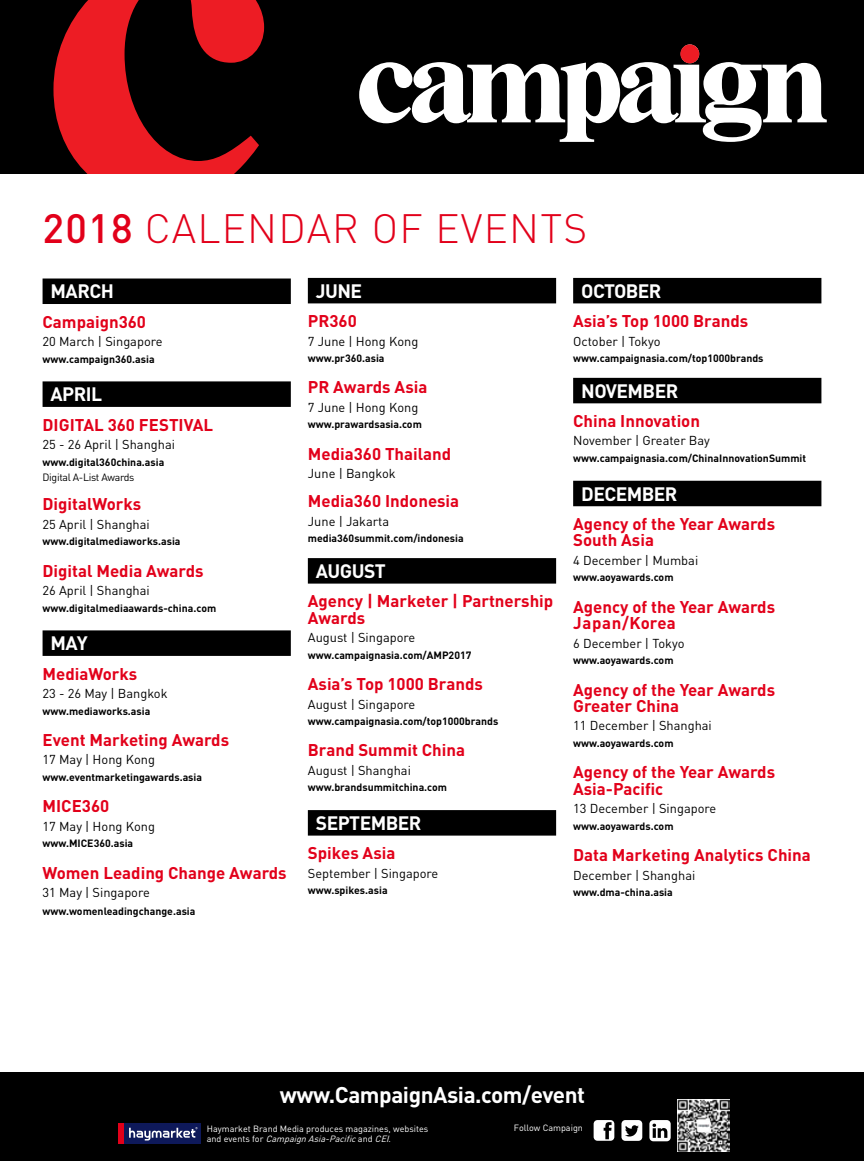
<style>
.page{position:relative;width:864px;height:1161px;background:#fff}
.page>*{position:absolute;margin:0;border:0;box-sizing:border-box;transform-origin:0 0}
.t1{font:300 40.5px "DIN";letter-spacing:.03em;color:#e2001a}
.t2{font:700 22.5px "DIN";letter-spacing:-.02em;color:#fff}
.t3{font:700 19.2px "DIN";letter-spacing:-.03em;color:#fff}
.t4{font:700 16.8px/16.5px "DIN";color:#e2001a}
.t5{font:12.75px "DIN";color:#000}
.t6{font:700 10.5px "DIN";color:#000}
.t7{font:10.5px "DIN";letter-spacing:-.03em;color:#000}
.t8{font:9px/10.4px "DIN";color:#fff}
.s1{font-weight:500}
.s2{font-style:italic}
</style>
<div class="page">
<div style="left:0;top:1072px;width:863px;height:89px;background:#000"></div>
<div style="left:123px;top:1123px;width:78px;height:20px;background:#0e195a"></div>
<div style="left:119px;top:1123px;width:5px;height:20px;background:#e2001a"></div>
<svg style="left:129px;top:1127px;width:68px;height:13px"></svg>
<img style="left:677px;top:1100px;width:52px;height:51px">
<svg style="left:621px;top:1120px;width:21px;height:21px"></svg>
<svg style="left:593px;top:1120px;width:21px;height:21px"></svg>
<svg style="left:649px;top:1120px;width:21px;height:21px"></svg>
<div style="left:43px;top:278px;width:248px;height:26px;background:#000"></div>
<div style="left:43px;top:381px;width:248px;height:26px;background:#000"></div>
<div style="left:43px;top:630px;width:248px;height:26px;background:#000"></div>
<div style="left:308px;top:278px;width:248px;height:25px;background:#000"></div>
<div style="left:308px;top:558px;width:248px;height:26px;background:#000"></div>
<div style="left:308px;top:810px;width:248px;height:25px;background:#000"></div>
<div style="left:573px;top:278px;width:248px;height:25px;background:#000"></div>
<div style="left:573px;top:378px;width:248px;height:25px;background:#000"></div>
<div style="left:573px;top:481px;width:248px;height:25px;background:#000"></div>
<div style="left:0;top:0;width:863px;height:174px;background:#000"></div>
<svg style="left:53px;top:0;width:211px;height:174px"></svg>
<svg style="left:359px;top:49px;width:467px;height:93px"></svg>
<div style="left:680px;top:44px;width:19px;height:19px;background:#ed1c24;border-radius:50%"></div>
<h1 class="t1" style="left:43px;top:203px;width:546px"><span class="s1">2018</span> CALENDAR OF EVENTS</h1>
<h3 class="t3" style="left:51px;top:279px;width:65px">MARCH</h3>
<h3 class="t4" style="left:43px;top:313px;width:105px">Campaign360</h3>
<p class="t5" style="left:43px;top:334px;width:121px">20 March | Singapore</p>
<p class="t6" style="left:43px;top:352px;width:113px">www.campaign360.asia</p>
<h3 class="t3" style="left:51px;top:382px;width:53px">APRIL</h3>
<h3 class="t4" style="left:43px;top:416px;width:172px">DIGITAL 360 FESTIVAL</h3>
<p class="t5" style="left:43px;top:436px;width:134px">25 - 26 April | Shanghai</p>
<p class="t6" style="left:43px;top:455px;width:123px">www.digital360china.asia</p>
<p class="t7" style="left:43px;top:471px;width:93px">Digital A-List Awards</p>
<h3 class="t4" style="left:43px;top:495px;width:100px">DigitalWorks</h3>
<p class="t5" style="left:43px;top:516px;width:109px">25 April | Shanghai</p>
<p class="t6" style="left:43px;top:535px;width:139px">www.digitalmediaworks.asia</p>
<h3 class="t4" style="left:43px;top:562px;width:162px">Digital Media Awards</h3>
<p class="t5" style="left:43px;top:582px;width:109px">26 April | Shanghai</p>
<p class="t6" style="left:43px;top:601px;width:175px">www.digitalmediaawards-china.com</p>
<h3 class="t3" style="left:51px;top:631px;width:38px">MAY</h3>
<h3 class="t4" style="left:43px;top:664px;width:96px">MediaWorks</h3>
<p class="t5" style="left:43px;top:685px;width:126px">23 - 26 May | Bangkok</p>
<p class="t6" style="left:43px;top:704px;width:109px">www.mediaworks.asia</p>
<h3 class="t4" style="left:43px;top:731px;width:188px">Event Marketing Awards</h3>
<p class="t5" style="left:43px;top:752px;width:114px">17 May | Hong Kong</p>
<p class="t6" style="left:43px;top:770px;width:161px">www.eventmarketingawards.asia</p>
<h3 class="t4" style="left:43px;top:797px;width:68px">MICE360</h3>
<p class="t5" style="left:43px;top:818px;width:114px">17 May | Hong Kong</p>
<p class="t6" style="left:43px;top:836px;width:92px">www.MICE360.asia</p>
<h3 class="t4" style="left:43px;top:863px;width:245px">Women Leading Change Awards</h3>
<p class="t5" style="left:43px;top:884px;width:109px">31 May | Singapore</p>
<p class="t6" style="left:43px;top:904px;width:154px">www.womenleadingchange.asia</p>
<h3 class="t3" style="left:316px;top:278px;width:48px">JUNE</h3>
<h3 class="t4" style="left:308px;top:312px;width:50px">PR360</h3>
<p class="t5" style="left:308px;top:333px;width:112px">7 June | Hong Kong</p>
<p class="t6" style="left:308px;top:351px;width:78px">www.pr360.asia</p>
<h3 class="t4" style="left:308px;top:378px;width:121px">PR Awards Asia</h3>
<p class="t5" style="left:308px;top:399px;width:112px">7 June | Hong Kong</p>
<p class="t6" style="left:308px;top:418px;width:115px">www.prawardsasia.com</p>
<h3 class="t4" style="left:308px;top:445px;width:145px">Media360 Thailand</h3>
<p class="t5" style="left:308px;top:466px;width:89px">June | Bangkok</p>
<h3 class="t4" style="left:308px;top:492px;width:153px">Media360 Indonesia</h3>
<p class="t5" style="left:308px;top:513px;width:83px">June | Jakarta</p>
<p class="t6" style="left:308px;top:532px;width:157px">media360summit.com/indonesia</p>
<h3 class="t3" style="left:316px;top:558px;width:71px">AUGUST</h3>
<h3 class="t4" style="left:308px;top:592px;width:247px">Agency | Marketer | Partnership<br>Awards</h3>
<p class="t5" style="left:308px;top:630px;width:109px">August | Singapore</p>
<p class="t6" style="left:308px;top:648px;width:165px">www.campaignasia.com/AMP2017</p>
<h3 class="t4" style="left:308px;top:675px;width:176px">Asia’s Top 1000 Brands</h3>
<p class="t5" style="left:308px;top:696px;width:109px">August | Singapore</p>
<p class="t6" style="left:308px;top:714px;width:192px">www.campaignasia.com/top1000brands</p>
<h3 class="t4" style="left:308px;top:741px;width:159px">Brand Summit China</h3>
<p class="t5" style="left:308px;top:762px;width:105px">August | Shanghai</p>
<p class="t6" style="left:308px;top:781px;width:141px">www.brandsummitchina.com</p>
<h3 class="t3" style="left:316px;top:810px;width:107px">SEPTEMBER</h3>
<h3 class="t4" style="left:308px;top:844px;width:89px">Spikes Asia</h3>
<p class="t5" style="left:308px;top:865px;width:132px">September | Singapore</p>
<p class="t6" style="left:308px;top:883px;width:81px">www.spikes.asia</p>
<h3 class="t3" style="left:581px;top:278px;width:82px">OCTOBER</h3>
<h3 class="t4" style="left:573px;top:312px;width:176px">Asia’s Top 1000 Brands</h3>
<p class="t5" style="left:573px;top:333px;width:89px">October | Tokyo</p>
<p class="t6" style="left:573px;top:351px;width:192px">www.campaignasia.com/top1000brands</p>
<h3 class="t3" style="left:581px;top:378px;width:99px">NOVEMBER</h3>
<h3 class="t4" style="left:573px;top:412px;width:128px">China Innovation</h3>
<p class="t5" style="left:573px;top:433px;width:138px">November | Greater Bay</p>
<p class="t6" style="left:573px;top:451px;width:234px">www.campaignasia.com/ChinaInnovationSummit</p>
<h3 class="t3" style="left:581px;top:481px;width:98px">DECEMBER</h3>
<h3 class="t4" style="left:573px;top:515px;width:203px">Agency of the Year Awards<br>South Asia</h3>
<p class="t5" style="left:573px;top:552px;width:126px">4 December | Mumbai</p>
<p class="t6" style="left:573px;top:571px;width:102px">www.aoyawards.com</p>
<h3 class="t4" style="left:573px;top:598px;width:203px">Agency of the Year Awards<br>Japan/Korea</h3>
<p class="t5" style="left:573px;top:635px;width:113px">6 December | Tokyo</p>
<p class="t6" style="left:573px;top:653px;width:102px">www.aoyawards.com</p>
<h3 class="t4" style="left:573px;top:680px;width:203px">Agency of the Year Awards<br>Greater China</h3>
<p class="t5" style="left:573px;top:718px;width:140px">11 December | Shanghai</p>
<p class="t6" style="left:573px;top:736px;width:102px">www.aoyawards.com</p>
<h3 class="t4" style="left:573px;top:763px;width:203px">Agency of the Year Awards<br>Asia-Pacific</h3>
<p class="t5" style="left:573px;top:801px;width:144px">13 December | Singapore</p>
<p class="t6" style="left:573px;top:819px;width:102px">www.aoyawards.com</p>
<h3 class="t4" style="left:573px;top:846px;width:239px">Data Marketing Analytics China</h3>
<p class="t5" style="left:573px;top:867px;width:124px">December | Shanghai</p>
<p class="t6" style="left:573px;top:885px;width:101px">www.dma-china.asia</p>
<h2 class="t2" style="left:280px;top:1080px;width:307px">www.CampaignAsia.com/event</h2>
<p class="t8" style="left:513px;top:1122px;width:71px">Follow Campaign</p>
<p class="t8" style="left:207px;top:1123px;width:223px">Haymarket Brand Media produces magazines, websites a n d e v e n t s f o r <span class="s2">CampaignAsia-Pacific</span>a n d <span class="s2">CEI</span>.</p>
</div>
